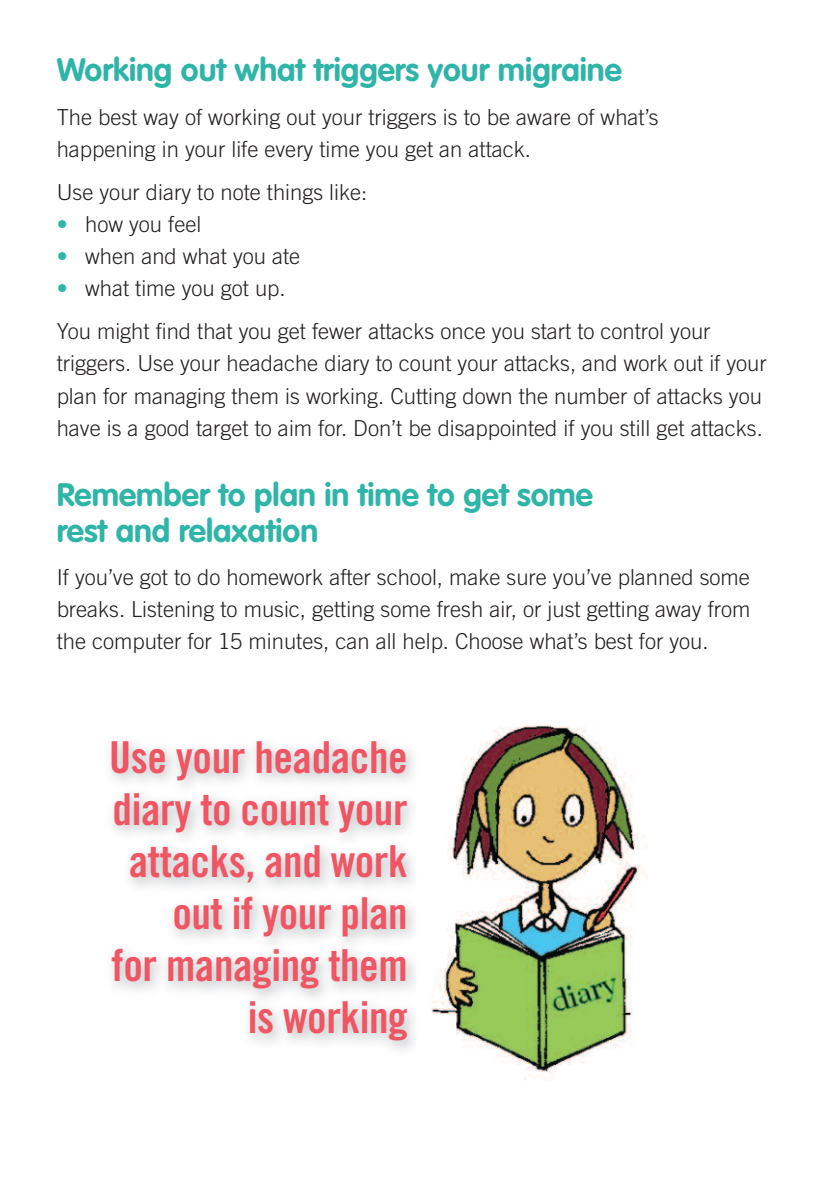
<style>
.page{position:relative;width:840px;height:1191px;background:#fff}
.page>*{position:absolute;margin:0;border:0;box-sizing:border-box;transform-origin:0 0}
.t1{font:44px/52px "Trade Gothic Bold Cond Twenty";letter-spacing:-.01em;color:#ef5562;text-align:right}
.t2{font:700 32px/36px "VAG Rounded";color:#2eb5a8}
.t3{font:300 22px/32px "Trade Gothic";color:#231f20}
.s1{color:#2eb5a8}
</style>
<div class="page">
<img style="left:455px;top:725px;width:192px;height:355px">
<img style="left:110px;top:742px;width:345px;height:308px">
<h2 class="t2" style="left:57px;top:54px;width:566px">Working out what triggers your migraine</h2>
<p class="t3" style="left:57px;top:103px;width:603px">The best way of working out your triggers is to be aware of what’s happening in your life every time you get an attack.</p>
<p class="t3" style="left:57px;top:178px;width:312px">Use your diary to note things like:</p>
<p class="t3" style="left:57px;top:210px;width:146px"><span class="s1">•</span> how you feel</p>
<p class="t3" style="left:57px;top:242px;width:245px"><span class="s1">•</span> when and what you ate</p>
<p class="t3" style="left:57px;top:268px;width:655px;line-height:43.4px"><span class="s1">•</span> what time you got up.<br>You might find that you get fewer attacks once you start to control your</p>
<p class="t3" style="left:57px;top:349px;width:711px">triggers. Use your headache diary to count your attacks, and work out if your plan for managing them is working. Cutting down the number of attacks you have is a good target to aim for. Don’t be disappointed if you still get attacks.</p>
<h2 class="t2" style="left:57px;top:478px;width:537px">Remember to plan in time to get some rest and relaxation</h2>
<p class="t3" style="left:57px;top:563px;width:695px;text-align:justify">If you’ve got to do homework after school, make sure you’ve planned some breaks. Listening to music, getting some fresh air, or just getting away from the computer for 15 minutes, can all help. Choose what’s best for you.</p>
<h1 class="t1" style="left:109px;top:735px;width:300px">Use your headache diary to count your attacks, and work out if your plan<br>for managing them is working</h1>
</div>
